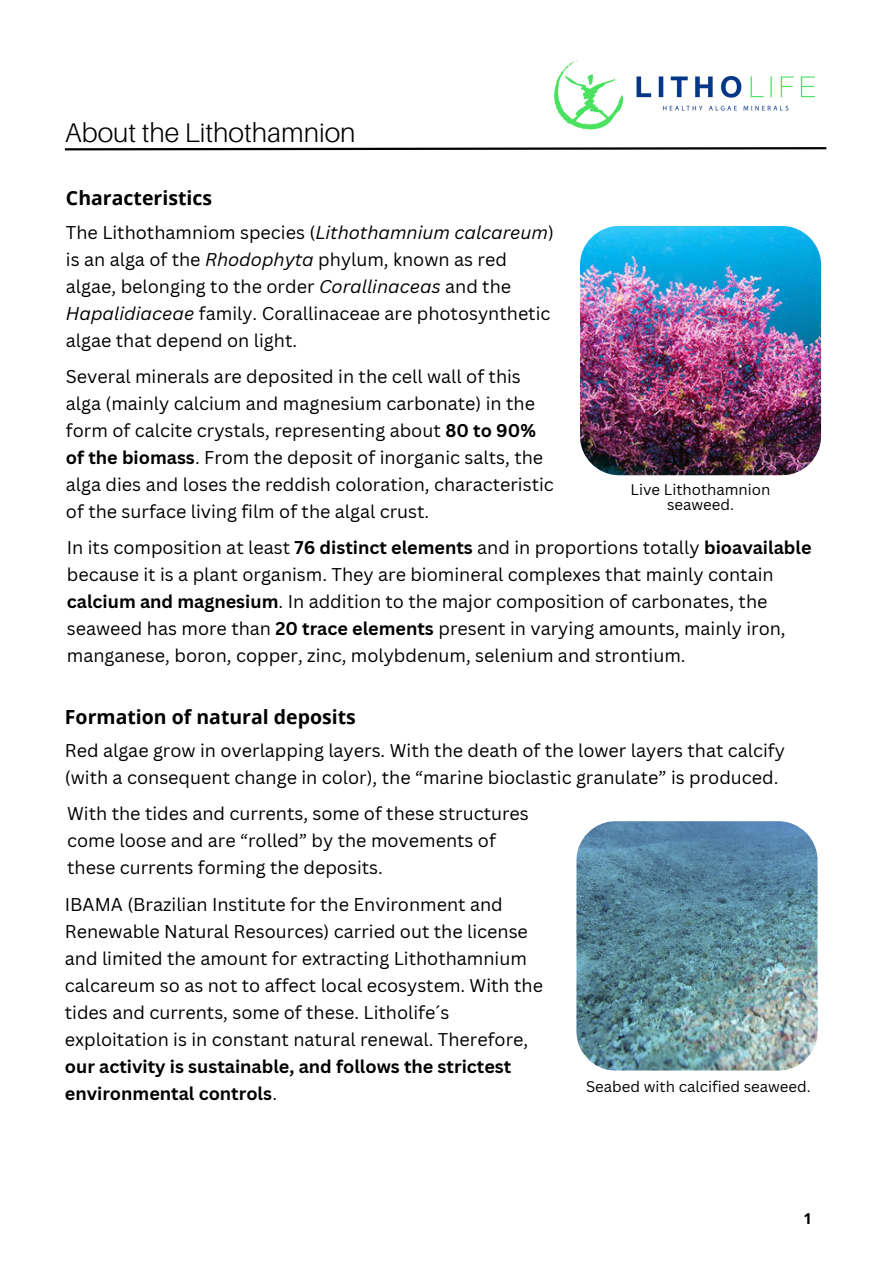
<style>
.page{position:relative;width:893px;height:1264px;background:#fff}
.page>*{position:absolute;margin:0;border:0;box-sizing:border-box;transform-origin:0 0}
.t1{font:300 27px "Aileron";color:#000}
.t2{font:700 19.5px "Open Sans";color:#000}
.t3{font:18px/27px "Canva Sans";color:#000}
.t4{font:15px/14.5px "Canva Sans";color:#000;text-align:center}
.t5{font:700 15px "Open Sans";color:#000}
.s1{font-style:italic}
.s2{font-weight:700}
</style>
<div class="page">
<svg style="left:64px;top:147px;width:763px;height:4px"></svg>
<img style="left:580px;top:226px;width:242px;height:250px">
<img style="left:576px;top:821px;width:242px;height:250px">
<img style="left:554px;top:60px;width:261px;height:70px">
<p class="t1" style="left:65px;top:116px;width:292px">About the Lithothamnion</p>
<p class="t2" style="left:66px;top:184px;width:148px">Characteristics</p>
<p class="t3" style="left:66px;top:218px;width:489px">The Lithothamniom species (<span class="s1">Lithothamnium calcareum</span>) is an alga of the <span class="s1">Rhodophyta</span> phylum, known as red algae, belonging to the order <span class="s1">Corallinaceas</span> and the <span class="s1">Hapalidiaceae</span> family. Corallinaceae are photosynthetic algae that depend on light.</p>
<p class="t3" style="left:66px;top:362px;width:489px">Several minerals are deposited in the cell wall of this alga (mainly calcium and magnesium carbonate) in the form of calcite crystals, representing about <span class="s2">80 to 90% of the biomass</span>. From the deposit of inorganic salts, the alga dies and loses the reddish coloration, characteristic of the surface living film of the algal crust.</p>
<p class="t3" style="left:67px;top:533px;width:746px">In its composition at least <span class="s2">76 distinct elements</span> and in proportions totally <span class="s2">bioavailable </span>because it is a plant organism. They are biomineral complexes that mainly contain <span class="s2">calcium and magnesium</span>. In addition to the major composition of carbonates, the seaweed has more than <span class="s2">20 trace elements</span> present in varying amounts, mainly iron, manganese, boron, copper, zinc, molybdenum, selenium and strontium.</p>
<p class="t4" style="left:630px;top:482px;width:141px">Live Lithothamnion seaweed.</p>
<p class="t2" style="left:65px;top:702px;width:292px">Formation of natural deposits</p>
<p class="t3" style="left:65px;top:736px;width:721px">Red algae grow in overlapping layers. With the death of the lower layers that calcify (with a consequent change in color), the “marine bioclastic granulate” is produced.</p>
<p class="t3" style="left:67px;top:800px;width:463px">With the tides and currents, some of these structures come loose and are “rolled” by the movements of these currents forming the deposits.</p>
<p class="t3" style="left:65px;top:890px;width:479px">IBAMA (Brazilian Institute for the Environment and Renewable Natural Resources) carried out the license and limited the amount for extracting Lithothamnium calcareum so as not to affect local ecosystem. With the tides and currents, some of these. Litholife´s exploitation is in constant natural renewal. Therefore, <span class="s2">our activity is sustainable, and follows the strictest environmental controls</span>.</p>
<p class="t4" style="left:586px;top:1078px;width:226px">Seabed with calcified seaweed.</p>
<p class="t5" style="left:803px;top:1207px;width:10px">1</p>
</div>
